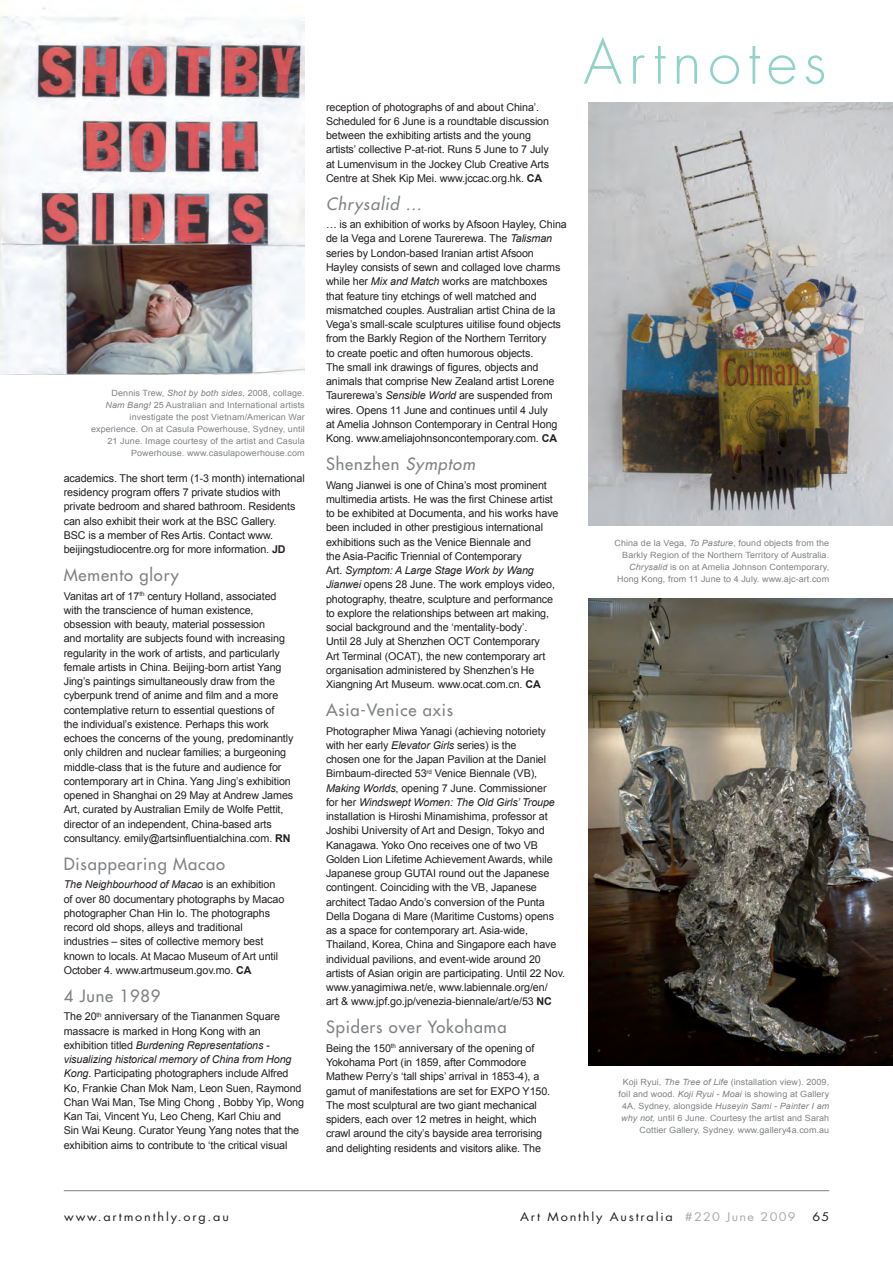
<style>
.page{position:relative;width:893px;height:1263px;background:#fff}
.page>*{position:absolute;margin:0;border:0;box-sizing:border-box;transform-origin:0 0}
.t1{font:300 60px "Futura";letter-spacing:.11em;color:#92d3c9}
.t2{font:16.5px "Futura";letter-spacing:.05em;color:#808285}
.t3{font:italic 16.5px "Futura";letter-spacing:.05em;color:#808285}
.t4{font:11.55px "Futura";letter-spacing:.14em;color:#231f20;scale:1.1 1}
.t5{font:10.8px/14.2px "Arial";letter-spacing:-.01em;color:#231f20}
.t6{font:8.55px/12px "Arial";letter-spacing:.01em;color:#808285;text-align:right;scale:1.05 1}
.s1{font-style:italic}
.s2{font-weight:700}
.s3{color:#aaabaf}
</style>
<div class="page">
<hr style="left:64px;top:1190px;width:765px;height:1px;background:#808285">
<img style="left:588px;top:599px;width:305px;height:466px">
<img style="left:588px;top:102px;width:305px;height:423px">
<img style="left:0;top:7px;width:304px;height:368px">
<p class="t6" style="left:91px;top:387px;width:205px">Dennis Trew, <span class="s1">Shot by both sides</span>, 2008, collage.<br><span class="s1">Nam Bang!</span> 25 Australian and International artists investigate the post Vietnam/American War experience. On at Casula Powerhouse, Sydney, until 21 June. Image courtesy of the artist and Casula Powerhouse. www.casulapowerhouse.com</p>
<p class="t5" style="left:64px;top:471px;width:242px">academics. The short term (1-3 month) international residency program offers 7 private studios with private bedroom and shared bathroom. Residents can also exhibit their work at the BSC Gallery.<br>BSC is a member of Res Artis. Contact www. beijingstudiocentre.org for more information. <span class="s2">JD</span></p>
<h2 class="t2" style="left:64px;top:564px;width:117px">Memento glory</h2>
<p class="t5" style="left:64px;top:589px;width:231px">Vanitas art of 17<sup>th</sup> century Holland, associated with the transcience of human existence, obsession with beauty, material possession<br>and mortality are subjects found with increasing regularity in the work of artists, and particularly female artists in China. Beijing-born artist Yang Jing’s paintings simultaneously draw from the cyberpunk trend of anime and film and a more contemplative return to essential questions of<br>the individual’s existence. Perhaps this work echoes the concerns of the young, predominantly only children and nuclear families; a burgeoning middle-class that is the future and audience for contemporary art in China. Yang Jing’s exhibition opened in Shanghai on 29 May at Andrew James Art, curated by Australian Emily de Wolfe Pettit, director of an independent, China-based arts consultancy. emily@artsinfluentialchina.com. <span class="s2">RN</span></p>
<h2 class="t2" style="left:64px;top:853px;width:163px">Disappearing Macao</h2>
<p class="t5" style="left:64px;top:878px;width:222px"><span class="s1">The Neighbourhood of Macao</span> is an exhibition of over 80 documentary photographs by Macao photographer Chan Hin Io. The photographs record old shops, alleys and traditional industries – sites of collective memory best known to locals. At Macao Museum of Art until October 4. www.artmuseum.gov.mo. <span class="s2">CA</span></p>
<h2 class="t2" style="left:64px;top:985px;width:98px">4 June 1989</h2>
<p class="t5" style="left:64px;top:1010px;width:242px">The 20<sup>th</sup> anniversary of the Tiananmen Square massacre is marked in Hong Kong with an exhibition titled <span class="s1">Burdening Representations - visualizing historical memory of China from Hong Kong</span>. Participating photographers include Alfred Ko, Frankie Chan Mok Nam, Leon Suen, Raymond Chan Wai Man, Tse Ming Chong , Bobby Yip, Wong Kan Tai, Vincent Yu, Leo Cheng, Karl Chiu and<br>Sin Wai Keung. Curator Yeung Yang notes that the exhibition aims to contribute to ‘the critical visual</p>
<p class="t5" style="left:326px;top:100px;width:225px">reception of photographs of and about China’.<br>Scheduled for 6 June is a roundtable discussion between the exhibiting artists and the young artists’ collective P-at-riot. Runs 5 June to 7 July at Lumenvisum in the Jockey Club Creative Arts Centre at Shek Kip Mei. www.jccac.org.hk. <span class="s2">CA</span></p>
<h2 class="t3" style="left:326px;top:193px;width:98px">Chrysalid …</h2>
<p class="t5" style="left:326px;top:217px;width:242px">… is an exhibition of works by Afsoon Hayley, China de la Vega and Lorene Taurerewa. The <span class="s1">Talisman </span>series by London-based Iranian artist Afsoon Hayley consists of sewn and collaged love charms while her <span class="s1">Mix and Match</span> works are matchboxes that feature tiny etchings of well matched and mismatched couples. Australian artist China de la Vega’s small-scale sculptures uitilise found objects from the Barkly Region of the Northern Territory<br>to create poetic and often humorous objects.<br>The small ink drawings of figures, objects and animals that comprise New Zealand artist Lorene Taurerewa’s <span class="s1">Sensible World</span> are suspended from wires. Opens 11 June and continues until 4 July<br>at Amelia Johnson Contemporary in Central Hong Kong. www.ameliajohnsoncontemporary.com. <span class="s2">CA</span></p>
<h2 class="t2" style="left:326px;top:453px;width:150px">Shenzhen <span class="s1">Symptom</span></h2>
<p class="t5" style="left:326px;top:478px;width:234px">Wang Jianwei is one of China’s most prominent multimedia artists. He was the first Chinese artist to be exhibited at Documenta, and his works have been included in other prestigious international exhibitions such as the Venice Biennale and<br>the Asia-Pacific Triennial of Contemporary<br>Art. <span class="s1">Symptom: A Large Stage Work by Wang Jianwei</span> opens 28 June. The work employs video, photography, theatre, sculpture and performance to explore the relationships between art making, social background and the ‘mentality-body’.<br>Until 28 July at Shenzhen OCT Contemporary<br>Art Terminal (OCAT), the new contemporary art organisation administered by Shenzhen’s He Xiangning Art Museum. www.ocat.com.cn. <span class="s2">CA</span></p>
<h2 class="t2" style="left:326px;top:699px;width:129px">Asia-Venice axis</h2>
<p class="t5" style="left:326px;top:724px;width:241px">Photographer Miwa Yanagi (achieving notoriety with her early <span class="s1">Elevator Girls</span> series) is the<br>chosen one for the Japan Pavilion at the Daniel Birnbaum-directed 53<sup>rd</sup> Venice Biennale (VB), <span class="s1">Making Worlds</span>, opening 7 June. Commissioner<br>for her <span class="s1">Windswept Women: The Old Girls’ Troupe </span>installation is Hiroshi Minamishima, professor at Joshibi University of Art and Design, Tokyo and Kanagawa. Yoko Ono receives one of two VB Golden Lion Lifetime Achievement Awards, while Japanese group GUTAI round out the Japanese contingent. Coinciding with the VB, Japanese architect Tadao Ando’s conversion of the Punta Della Dogana di Mare (Maritime Customs) opens as a space for contemporary art. Asia-wide, Thailand, Korea, China and Singapore each have individual pavilions, and event-wide around 20 artists of Asian origin are participating. Until 22 Nov. www.yanagimiwa.net/e, www.labiennale.org/en/<br>art &amp; www.jpf.go.jp/venezia-biennale/art/e/53 <span class="s2">NC</span></p>
<h2 class="t2" style="left:326px;top:1016px;width:182px">Spiders over Yokohama</h2>
<p class="t5" style="left:326px;top:1041px;width:226px">Being the 150<sup>th</sup> anniversary of the opening of Yokohama Port (in 1859, after Commodore Mathew Perry’s ‘tall ships’ arrival in 1853-4), a gamut of manifestations are set for EXPO Y150.<br>The most sculptural are two giant mechanical spiders, each over 12 metres in height, which crawl around the city’s bayside area terrorising and delighting residents and visitors alike. The</p>
<h1 class="t1" style="left:583px;top:23px;width:244px">Artnotes</h1>
<p class="t6" style="left:614px;top:537px;width:206px">China de la Vega, <span class="s1">To Pasture</span>, found objects from the Barkly Region of the Northern Territory of Australia.<br><span class="s1">Chrysalid</span> is on at Amelia Johnson Contemporary, Hong Kong, from 11 June to 4 July. www.ajc-art.com</p>
<p class="t6" style="left:619px;top:1076px;width:202px">Koji Ryui, <span class="s1">The Tree of Life</span> (installation view). 2009, foil and wood. <span class="s1">Koji Ryui - Moai</span> is showing at Gallery 4A, Sydney, alongside <span class="s1">Huseyin Sami - Painter I am why not,</span> until 6 June. Courtesy the artist and Sarah Cottier Gallery, Sydney. www.gallery4a.com.au</p>
<p class="t4" style="left:64px;top:1208px;width:151px">www.artmonthly.org.au</p>
<p class="t4" style="left:520px;top:1208px;width:252px">Art Monthly Australia <span class="s3">#220 June 2009</span></p>
<p class="t4" style="left:812px;top:1208px;width:17px">65</p>
</div>
